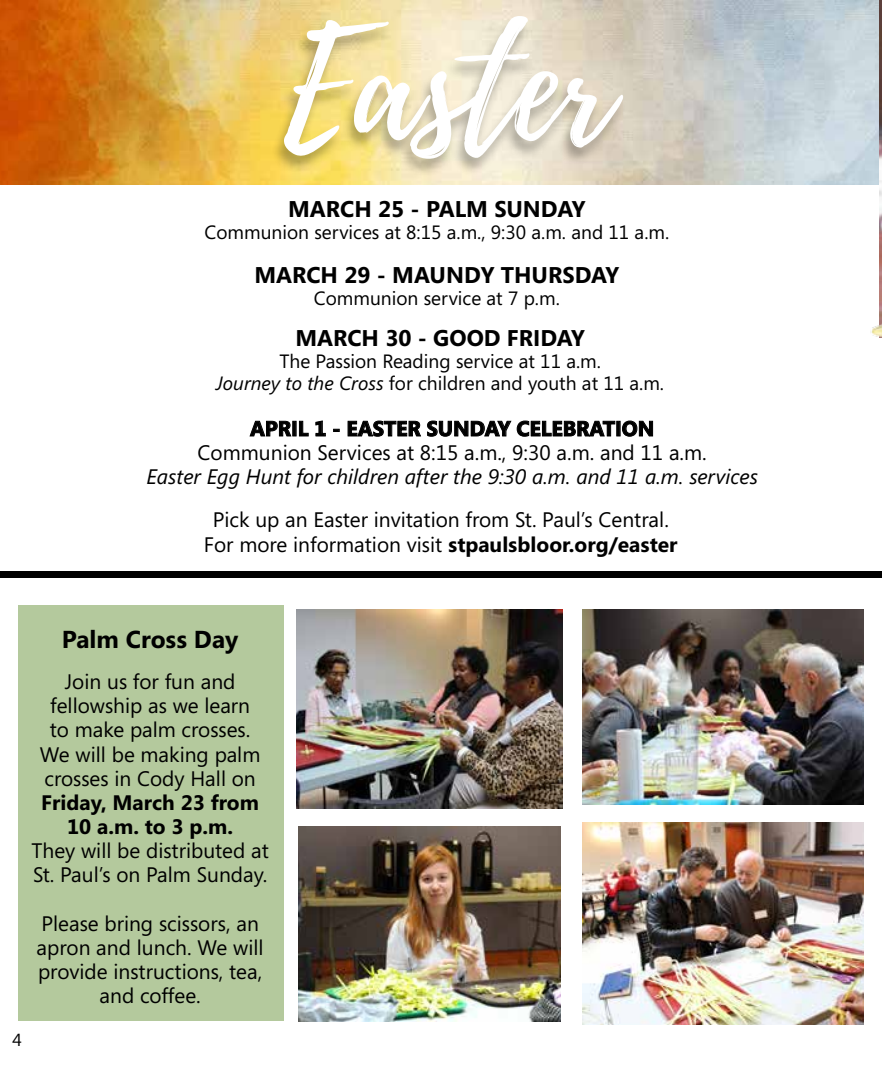
<style>
.page{position:relative;width:882px;height:1071px;background:#fff}
.page>*{position:absolute;margin:0;border:0;box-sizing:border-box;transform-origin:0 0}
.t1{font:150.5px "Playlist Script";color:#fff}
.t2{font:700 24.5px "Segoe";color:#000}
.t3{font:700 22.75px "Segoe";color:#000}
.t4{font:21px/24.2px "Segoe";color:#000;text-align:center}
.t5{font:700 21px/24.2px "Segoe";color:#000;text-align:center}
.t6{font:italic 21px "Segoe";color:#000}
.t7{font:19.25px/22.1px "Segoe";color:#000;text-align:center}
.t8{font:17.5px "Segoe";color:#000}
.s1{font-style:italic}
.s2{font-weight:700}
</style>
<div class="page">
<img style="left:0;top:0;width:882px;height:185px">
<div style="left:0;top:571px;width:882px;height:7px;background:#000"></div>
<div style="left:19px;top:606px;width:265px;height:415px;background:#b4c99d"></div>
<svg style="left:249px;top:420px;width:43px;height:17px"></svg>
<svg style="left:299px;top:420px;width:10px;height:17px"></svg>
<svg style="left:315px;top:420px;width:11px;height:17px"></svg>
<svg style="left:334px;top:429px;width:5px;height:3px"></svg>
<svg style="left:347px;top:420px;width:74px;height:17px"></svg>
<svg style="left:427px;top:420px;width:189px;height:17px"></svg>
<svg style="left:622px;top:420px;width:31px;height:17px"></svg>
<img style="left:298px;top:826px;width:263px;height:195px">
<img style="left:297px;top:609px;width:265px;height:200px">
<img style="left:582px;top:609px;width:281px;height:196px">
<img style="left:582px;top:823px;width:281px;height:202px">
<img style="left:880px;top:1px;width:2px;height:253px">
<img style="left:871px;top:254px;width:11px;height:84px">
<div style="left:270px;top:16px;width:358px;height:162px;background:#000;opacity:.3"></div>
<h1 class="t1" style="left:284px;top:-21px;width:330px">Easter</h1>
<p class="t3" style="left:288px;top:192px;width:299px">MARCH 25 - PALM SUNDAY</p>
<p class="t7" style="left:205px;top:221px;width:466px">Communion services at 8:15 a.m., 9:30 a.m. and 11 a.m.</p>
<p class="t3" style="left:254px;top:258px;width:366px">MARCH 29 - MAUNDY THURSDAY</p>
<p class="t7" style="left:314px;top:286px;width:248px">Communion service at 7 p.m.</p>
<p class="t3" style="left:295px;top:322px;width:291px">MARCH 30 - GOOD FRIDAY</p>
<p class="t7" style="left:216px;top:350px;width:449px">The Passion Reading service at 11 a.m.<br><span class="s1">Journey to the Cross</span> for children and youth at 11 a.m.</p>
<p class="t5" style="left:250px;top:416px;width:406px">APRIL 1 - EASTER SUNDAY CELEBRATION</p>
<p class="t4" style="left:198px;top:440px;width:511px">Communion Services at 8:15 a.m., 9:30 a.m. and 11 a.m.</p>
<p class="t6" style="left:146px;top:465px;width:613px">Easter Egg Hunt for children after the 9:30 a.m. and 11 a.m. services</p>
<p class="t4" style="left:204px;top:506px;width:475px;line-height:25.2px">Pick up an Easter invitation from St. Paul’s Central.<br>For more information visit <span class="s2">stpaulsbloor.org/easter</span></p>
<p class="t2" style="left:62px;top:621px;width:178px">Palm Cross Day</p>
<p class="t4" style="left:40px;top:669px;width:222px">Join us for fun and fellowship as we learn to make palm crosses.<br>We will be making palm crosses in Cody Hall on</p>
<p class="t5" style="left:41px;top:790px;width:219px">Friday, March 23 from<br>10 a.m. to 3 p.m.</p>
<p class="t4" style="left:31px;top:838px;width:239px;text-align:left">They will be distributed at<br>St. Paul’s on Palm Sunday.</p>
<p class="t4" style="left:37px;top:911px;width:228px">Please bring scissors, an apron and lunch. We will provide instructions, tea, and coffee.</p>
<p class="t8" style="left:13px;top:1027px;width:11px">4</p>
</div>
